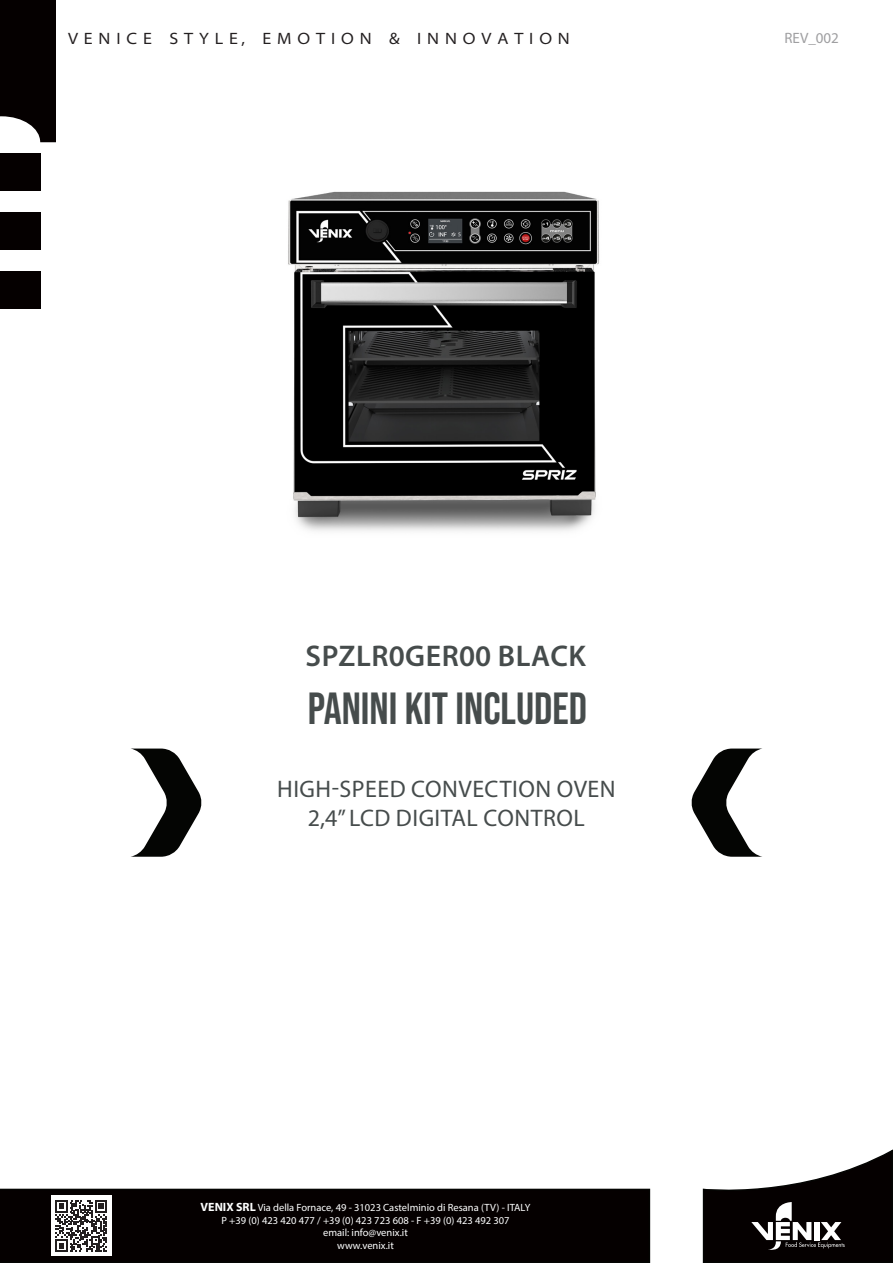
<style>
.page{position:relative;width:893px;height:1263px;background:#fff}
.page>*{position:absolute;margin:0;border:0;box-sizing:border-box;transform-origin:0 0}
.Descrizione_copertina{font:45px "Bebas Neue";color:#464c4c}
.CODICE_FORNO_copertina{font:600 30px "Myriad Pro";letter-spacing:.02em;color:#464c4c}
.Descrizione_copertina-2{font:24px "Myriad Pro";letter-spacing:.02em;color:#464c4c}
.t1{font:semi-expanded 16.5px "Myriad Pro";letter-spacing:.36em;color:#231f20}
.Indice_revisione_copertina{font:15px "Myriad Pro";color:#9f9fa1}
.t2{font:10.5px/12.6px "Myriad Pro";color:#fff;text-align:center}
.s1{font-weight:700;font-size:12px}
</style>
<div class="page">
<div style="left:0;top:1188px;width:651px;height:75px;background:#050000"></div>
<div style="left:51px;top:1195px;width:61px;height:61px;background:#fff"></div>
<svg style="left:55px;top:1200px;width:52px;height:52px"></svg>
<svg style="left:702px;top:1149px;width:191px;height:114px"></svg>
<svg style="left:0;top:0;width:56px;height:142px;background:#1e1a1a"></svg>
<div style="left:0;top:212px;width:40px;height:37px;background:#050000"></div>
<div style="left:0;top:153px;width:40px;height:37px;background:#050000"></div>
<div style="left:0;top:271px;width:40px;height:37px;background:#050000"></div>
<svg style="left:131px;top:748px;width:71px;height:109px"></svg>
<svg style="left:691px;top:748px;width:71px;height:109px"></svg>
<img style="left:288px;top:191px;width:311px;height:340px">
<p class="t1" style="left:68px;top:28px;width:503px">VENICE STYLE, EMOTION &amp; INNOVATION</p>
<p class="Indice_revisione_copertina" style="left:784px;top:29px;width:56px">REV_002</p>
<p class="CODICE_FORNO_copertina" style="left:306px;top:636px;width:282px">SPZLR0GER00 BLACK</p>
<p class="Descrizione_copertina" style="left:308px;top:683px;width:281px">PANINI KIT INCLUDED</p>
<p class="Descrizione_copertina-2" style="left:277px;top:774px;width:340px">HIGH-SPEED CONVECTION OVEN</p>
<p class="Descrizione_copertina-2" style="left:308px;top:803px;width:279px">2,4” LCD DIGITAL CONTROL</p>
<p class="t2" style="left:201px;top:1201px;width:331px"><span class="s1">VENIX SRL</span> Via della Fornace, 49 - 31023 Castelminio di Resana (TV) - ITALY P +39 (0) 423 420 477 / +39 (0) 423 723 608 - F +39 (0) 423 492 307<br>email: info@venix.it<br>www.venix.it</p>
</div>
